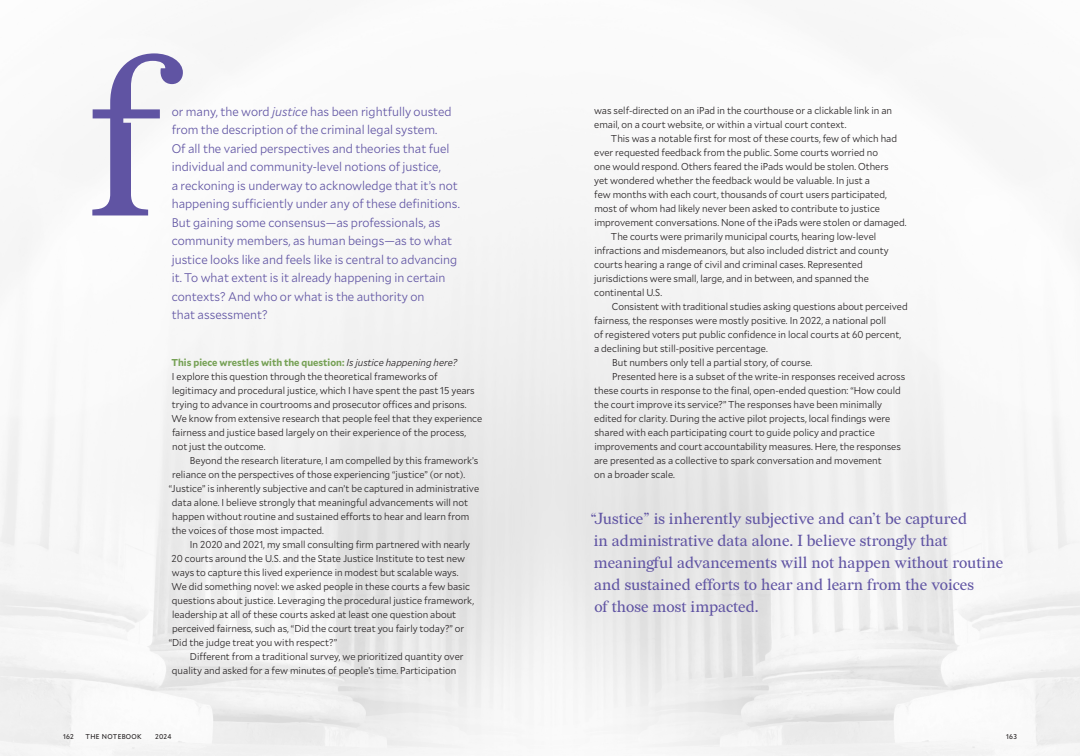
<style>
.page{position:relative;width:1080px;height:756px;background:#fff}
.page>*{position:absolute;margin:0;border:0;box-sizing:border-box;transform-origin:0 0}
.t1{font:225.7px "Redaction";color:#6054a3}
.t2{font:16px/22px "Redaction";color:#6054a3}
.t3{font:300 12.5px/18.5px "Mallory Compact";color:#6054a3}
.t4{font:300 10px/14px "Mallory Compact";color:#231f20}
.t5{font:7px "Mallory Compact";letter-spacing:.04em;color:#231f20}
.s1{font-style:italic}
.s2{font-weight:700;color:#76a155}
</style>
<div class="page">
<p class="t1" style="left:89px;top:0;width:76px">f</p>
<p class="t3" style="left:172px;top:102px;width:290px">or many, the word <span class="s1">justice</span> has been rightfully ousted from the description of the criminal legal system.<br>Of all the varied perspectives and theories that fuel individual and community-level notions of justice,<br>a reckoning is underway to acknowledge that it’s not happening sufficiently under any of these definitions.<br>But gaining some consensus—as professionals, as community members, as human beings—as to what justice looks like and feels like is central to advancing it. To what extent is it already happening in certain contexts? And who or what is the authority on<br>that assessment?</p>
<p class="t4" style="left:172px;top:355px;width:312px"><span class="s2">This piece wrestles with the question:</span> <span class="s1">Is justice happening here?<br></span>I explore this question through the theoretical frameworks of legitimacy and procedural justice, which I have spent the past 15 years trying to advance in courtrooms and prosecutor offices and prisons.<br>We know from extensive research that people feel that they experience fairness and justice based largely on their experience of the process, not just the outcome.</p>
<p class="t4" style="left:190px;top:453px;width:290px">Beyond the research literature, I am compelled by this framework’s</p>
<p class="t4" style="left:172px;top:467px;width:295px">reliance on the perspectives of those experiencing “justice” (or not).</p>
<p class="t4" style="left:169px;top:481px;width:312px">“Justice” is inherently subjective and can’t be captured in administrative</p>
<p class="t4" style="left:172px;top:495px;width:298px">data alone. I believe strongly that meaningful advancements will not</p>
<p class="t4" style="left:172px;top:509px;width:299px">happen without routine and sustained efforts to hear and learn from</p>
<p class="t4" style="left:172px;top:523px;width:154px">the voices of those most impacted.</p>
<p class="t4" style="left:190px;top:537px;width:282px">In 2020 and 2021, my small consulting firm partnered with nearly</p>
<p class="t4" style="left:172px;top:551px;width:295px">20 courts around the U.S. and the State Justice Institute to test new</p>
<p class="t4" style="left:172px;top:565px;width:288px">ways to capture this lived experience in modest but scalable ways.</p>
<p class="t4" style="left:172px;top:579px;width:300px">We did something novel: we asked people in these courts a few basic</p>
<p class="t4" style="left:172px;top:593px;width:304px">questions about justice. Leveraging the procedural justice framework,</p>
<p class="t4" style="left:172px;top:607px;width:286px">leadership at all of these courts asked at least one question about</p>
<p class="t4" style="left:172px;top:621px;width:294px">perceived fairness, such as, “Did the court treat you fairly today?” or</p>
<p class="t4" style="left:169px;top:635px;width:170px">“Did the judge treat you with respect?”</p>
<p class="t4" style="left:172px;top:649px;width:293px;text-indent:18px">Different from a traditional survey, we prioritized quantity over quality and asked for a few minutes of people’s time. Participation</p>
<p class="t4" style="left:594px;top:103px;width:299px">was self-directed on an iPad in the courthouse or a clickable link in an email, on a court website, or within a virtual court context.</p>
<p class="t4" style="left:594px;top:131px;width:314px;text-indent:17px">This was a notable first for most of these courts, few of which had ever requested feedback from the public. Some courts worried no<br>one would respond. Others feared the iPads would be stolen. Others<br>yet wondered whether the feedback would be valuable. In just a<br>few months with each court, thousands of court users participated, most of whom had likely never been asked to contribute to justice improvement conversations. None of the iPads were stolen or damaged.</p>
<p class="t4" style="left:594px;top:229px;width:296px;text-indent:17px">The courts were primarily municipal courts, hearing low-level infractions and misdemeanors, but also included district and county courts hearing a range of civil and criminal cases. Represented jurisdictions were small, large, and in between, and spanned the continental U.S.</p>
<p class="t4" style="left:594px;top:299px;width:315px;text-indent:18px">Consistent with traditional studies asking questions about perceived fairness, the responses were mostly positive. In 2022, a national poll<br>of registered voters put public confidence in local courts at 60 percent, a declining but still-positive percentage.</p>
<p class="t4" style="left:612px;top:355px;width:202px">But numbers only tell a partial story, of course.</p>
<p class="t4" style="left:594px;top:369px;width:313px;text-indent:18px">Presented here is a subset of the write-in responses received across these courts in response to the final, open-ended question: “How could the court improve its service?” The responses have been minimally edited for clarity. During the active pilot projects, local findings were shared with each participating court to guide policy and practice improvements and court accountability measures. Here, the responses are presented as a collective to spark conversation and movement<br>on a broader scale.</p>
<p class="t2" style="left:591px;top:507px;width:414px">“Justice” is inherently subjective and can’t be captured<br>in administrative data alone. I believe strongly that meaningful advancements will not happen without routine and sustained efforts to hear and learn from the voices<br>of those most impacted.</p>
<p class="t5" style="left:63px;top:731px;width:12px">162</p>
<p class="t5" style="left:86px;top:731px;width:58px">THE NOTEBOOK</p>
<p class="t5" style="left:155px;top:731px;width:18px">2024</p>
<p class="t5" style="left:1006px;top:731px;width:12px">163</p>
</div>
